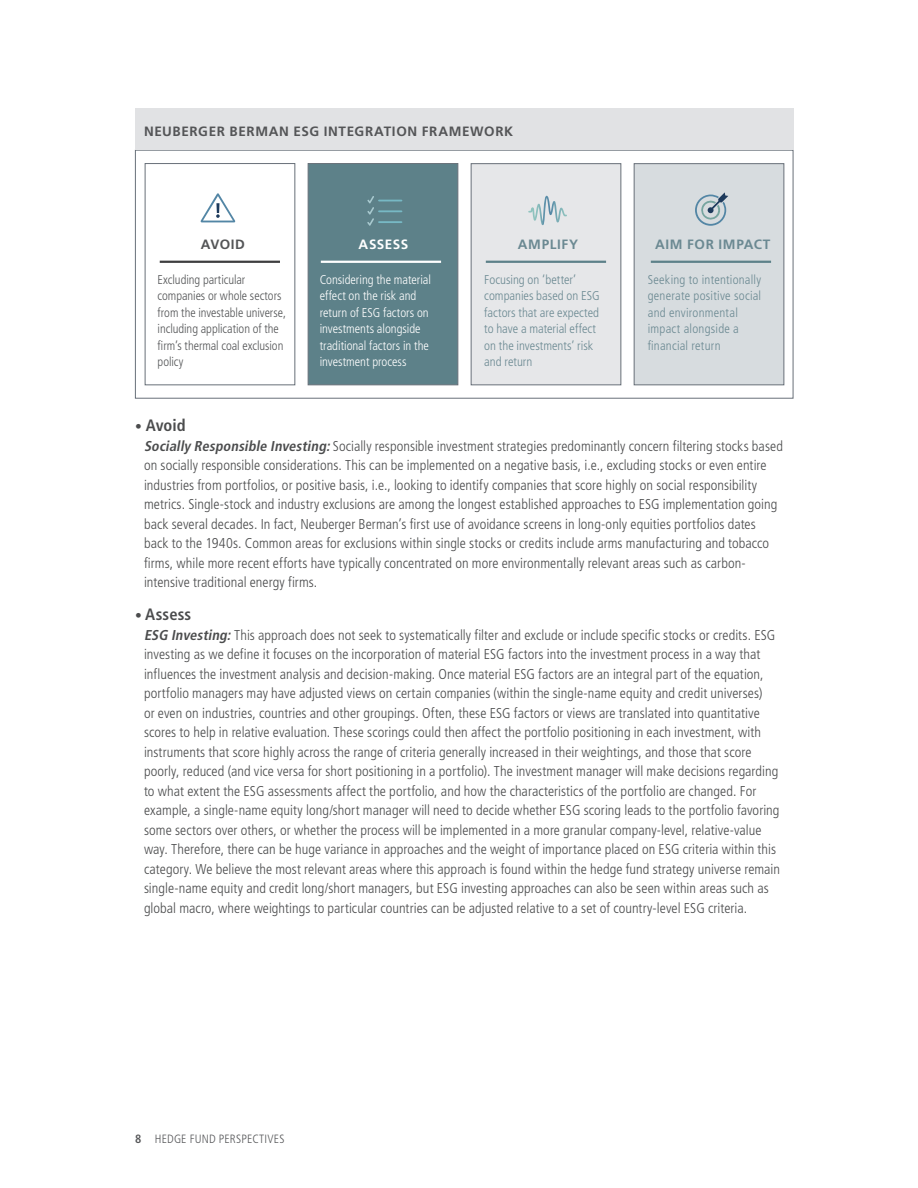
<style>
.page{position:relative;width:918px;height:1188px;background:#fff}
.page>*{position:absolute;margin:0;border:0;box-sizing:border-box;transform-origin:0 0}
.Body_Copy{font:700 condensed 16.5px "Frutiger LT Std";letter-spacing:.005em;color:#4b4c4d}
.Body_Copy-2{font:300 condensed 14.25px/19.5px "Frutiger LT Std";letter-spacing:.005em;color:#4b4c4d}
.t1{font:700 13.5px "Frutiger LT Std";letter-spacing:.045em;color:#545557}
.t2{font:700 13.5px "Frutiger LT Std";letter-spacing:.045em;color:#6b8992}
.t3{font:700 13.5px "Frutiger LT Std";letter-spacing:.03em;color:#fff}
.t4{font:300 condensed 12.75px/16.5px "Frutiger LT Std";letter-spacing:.01em;color:#6b8992}
.t5{font:300 condensed 12.75px/16.5px "Frutiger LT Std";color:#545557}
.t6{font:300 condensed 12.75px/16.5px "Frutiger LT Std";color:#fff}
.t7{font:300 condensed 12px "Frutiger LT Std";letter-spacing:.015em;color:#57585a}
.s1{font-size:13.5px}
.s2{font-weight:700;font-style:italic}
.s3{font-weight:700}
</style>
<div class="page">
<div style="left:135px;top:150px;width:658px;height:248px;border:1px solid #687079"></div>
<hr style="left:160px;top:261px;width:120px;height:2px;background:#3e3e3f">
<div style="left:308px;top:163px;width:150px;height:222px;background:#5d8189;border:1px solid #687079"></div>
<div style="left:145px;top:163px;width:150px;height:222px;border:1px solid #687079"></div>
<hr style="left:321px;top:261px;width:120px;height:2px;background:#fff">
<div style="left:634px;top:163px;width:150px;height:222px;background:#d7dcdf;border:1px solid #687079"></div>
<hr style="left:651px;top:261px;width:120px;height:2px;background:#5d8189">
<div style="left:471px;top:163px;width:150px;height:222px;background:#e6e7e9;border:1px solid #687079"></div>
<hr style="left:486px;top:261px;width:120px;height:2px;background:#5d8189">
<svg style="left:528px;top:196px;width:39px;height:29px"></svg>
<svg style="left:367px;top:196px;width:34px;height:30px"></svg>
<svg style="left:201px;top:193px;width:34px;height:29px"></svg>
<svg style="left:695px;top:192px;width:33px;height:34px"></svg>
<div style="left:135px;top:108px;width:658px;height:42px;background:#e1e2e4"></div>
<p class="t1" style="left:144px;top:123px;width:371px">NEUBERGER BERMAN ESG INTEGRATION FRAMEWORK</p>
<p class="t1" style="left:201px;top:237px;width:46px">AVOID</p>
<p class="t5" style="left:158px;top:271px;width:130px">Excluding particular companies or whole sectors from the investable universe, including application of the firm’s thermal coal exclusion policy</p>
<p class="t3" style="left:359px;top:237px;width:51px">ASSESS</p>
<p class="t6" style="left:320px;top:271px;width:113px">Considering the material effect on the risk and return of ESG factors on investments alongside traditional factors in the investment process</p>
<p class="t2" style="left:518px;top:237px;width:62px">AMPLIFY</p>
<p class="t2" style="left:655px;top:237px;width:117px">AIM FOR IMPACT</p>
<p class="t4" style="left:484px;top:271px;width:117px">Focusing on ‘better’ companies based on ESG factors that are expected to have a material effect on the investments’ risk and return</p>
<p class="t4" style="left:648px;top:271px;width:115px">Seeking to intentionally generate positive social and environmental impact alongside a financial return</p>
<p class="Body_Copy" style="left:135px;top:416px;width:52px"><span class="s1">•</span> Avoid</p>
<p class="Body_Copy-2" style="left:144px;top:436px;width:641px"><span class="s2">Socially Responsible Investing:</span>Socially responsible investment strategies predominantly concern filtering stocks based on socially responsible considerations. This can be implemented on a negative basis, i.e., excluding stocks or even entire industries from portfolios, or positive basis, i.e., looking to identify companies that score highly on social responsibility metrics. Single-stock and industry exclusions are among the longest established approaches to ESG implementation going back several decades. In fact, Neuberger Berman’s first use of avoidance screens in long-only equities portfolios dates back to the 1940s. Common areas for exclusions within single stocks or credits include arms manufacturing and tobacco firms, while more recent efforts have typically concentrated on more environmentally relevant areas such as carbon&shy;intensive traditional energy firms.</p>
<p class="Body_Copy" style="left:135px;top:605px;width:58px"><span class="s1">•</span> Assess</p>
<p class="Body_Copy-2" style="left:144px;top:625px;width:638px"><span class="s2">ESG Investing:</span>This approach does not seek to systematically filter and exclude or include specific stocks or credits. ESG investing as we define it focuses on the incorporation of material ESG factors into the investment process in a way that influences the investment analysis and decision-making. Once material ESG factors are an integral part of the equation, portfolio managers may have adjusted views on certain companies (within the single-name equity and credit universes)<br>or even on industries, countries and other groupings. Often, these ESG factors or views are translated into quantitative scores to help in relative evaluation. These scorings could then affect the portfolio positioning in each investment, with instruments that score highly across the range of criteria generally increased in their weightings, and those that score poorly, reduced (and vice versa for short positioning in a portfolio). The investment manager will make decisions regarding to what extent the ESG assessments affect the portfolio, and how the characteristics of the portfolio are changed. For example, a single-name equity long/short manager will need to decide whether ESG scoring leads to the portfolio favoring some sectors over others, or whether the process will be implemented in a more granular company-level, relative-value way. Therefore, there can be huge variance in approaches and the weight of importance placed on ESG criteria within this category. We believe the most relevant areas where this approach is found within the hedge fund strategy universe remain single-name equity and credit long/short managers, but ESG investing approaches can also be seen within areas such as global macro, where weightings to particular countries can be adjusted relative to a set of country-level ESG criteria.</p>
<p class="t7" style="left:135px;top:1132px;width:151px"><span class="s3">8</span> HEDGE FUND PERSPECTIVES</p>
</div>
